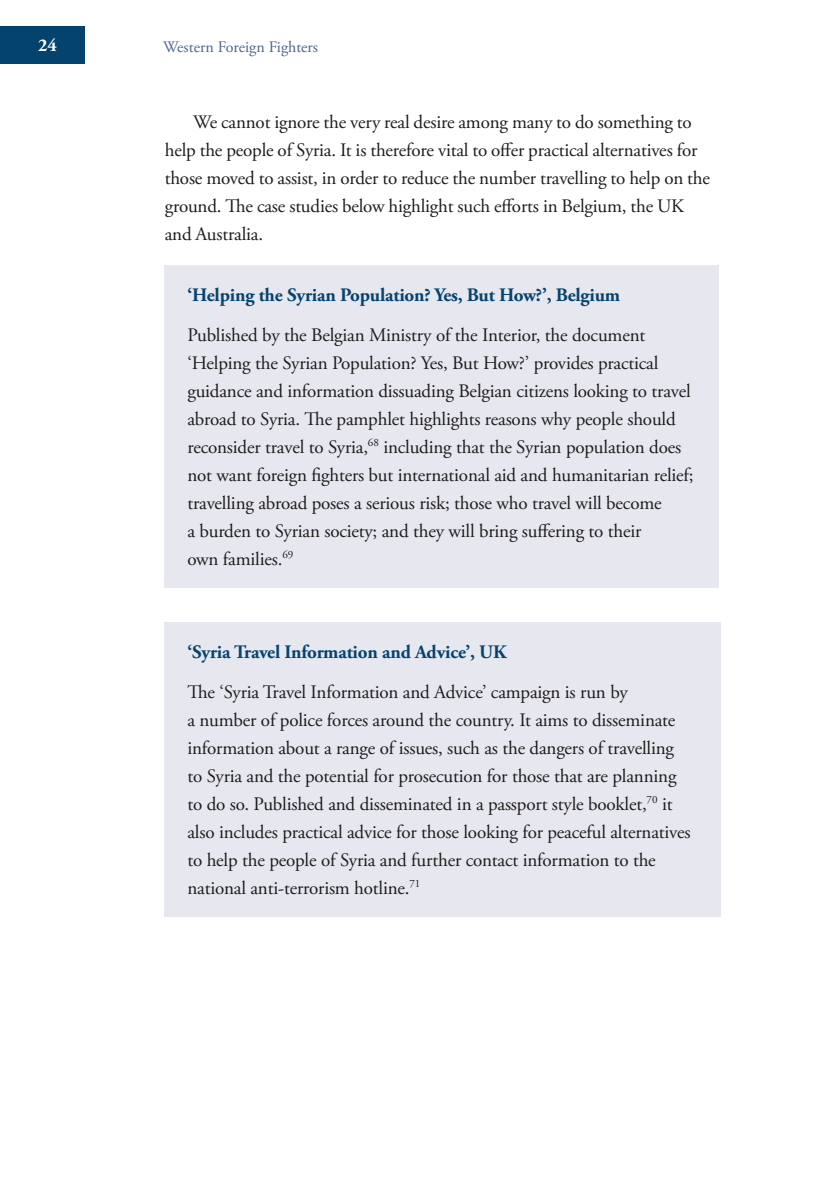
<style>
.page{position:relative;width:840px;height:1191px;background:#fff}
.page>*{position:absolute;margin:0;border:0;box-sizing:border-box;transform-origin:0 0}
.t1{font:19px/28px "Adobe Garamond Pro";letter-spacing:-.01em;color:#1d1d1b}
.t2{font:700 19px "Adobe Garamond Pro";letter-spacing:-.01em;color:#05436f}
.t3{font:700 18px "Adobe Garamond Pro";color:#fff}
.t4{font:16px "Adobe Garamond Pro";color:#4d658c}
</style>
<div class="page">
<div style="left:0;top:27px;width:84px;height:37px;background:#05436f"></div>
<div style="left:165px;top:265px;width:553px;height:322px;background:#e7e7ef"></div>
<div style="left:165px;top:622px;width:555px;height:294px;background:#e7e7ef"></div>
<p class="t3" style="left:38px;top:35px;width:20px">24</p>
<p class="t4" style="left:163px;top:38px;width:156px">Western Foreign Fighters</p>
<p class="t1" style="left:165px;top:109px;width:546px;text-indent:28px">We cannot ignore the very real desire among many to do something to help the people of Syria. It is therefore vital to offer practical alternatives for those moved to assist, in order to reduce the number travelling to help on the ground. The case studies below highlight such efforts in Belgium, the UK and Australia.</p>
<p class="t2" style="left:187px;top:284px;width:434px">‘Helping the Syrian Population? Yes, But How?’, Belgium</p>
<p class="t1" style="left:187px;top:321px;width:507px">Published by the Belgian Ministry of the Interior, the document ‘Helping the Syrian Population? Yes, But How?’ provides practical guidance and information dissuading Belgian citizens looking to travel abroad to Syria. The pamphlet highlights reasons why people should reconsider travel to Syria,<sup>68</sup> including that the Syrian population does not want foreign fighters but international aid and humanitarian relief; travelling abroad poses a serious risk; those who travel will become<br>a burden to Syrian society; and they will bring suffering to their<br>own families.<sup>69</sup></p>
<p class="t2" style="left:187px;top:641px;width:320px">‘Syria Travel Information and Advice’, UK</p>
<p class="t1" style="left:187px;top:678px;width:504px">The ‘Syria Travel Information and Advice’ campaign is run by<br>a number of police forces around the country. It aims to disseminate information about a range of issues, such as the dangers of travelling to Syria and the potential for prosecution for those that are planning to do so. Published and disseminated in a passport style booklet,<sup>70</sup> it also includes practical advice for those looking for peaceful alternatives to help the people of Syria and further contact information to the national anti-terrorism hotline.<sup>71</sup></p>
</div>
